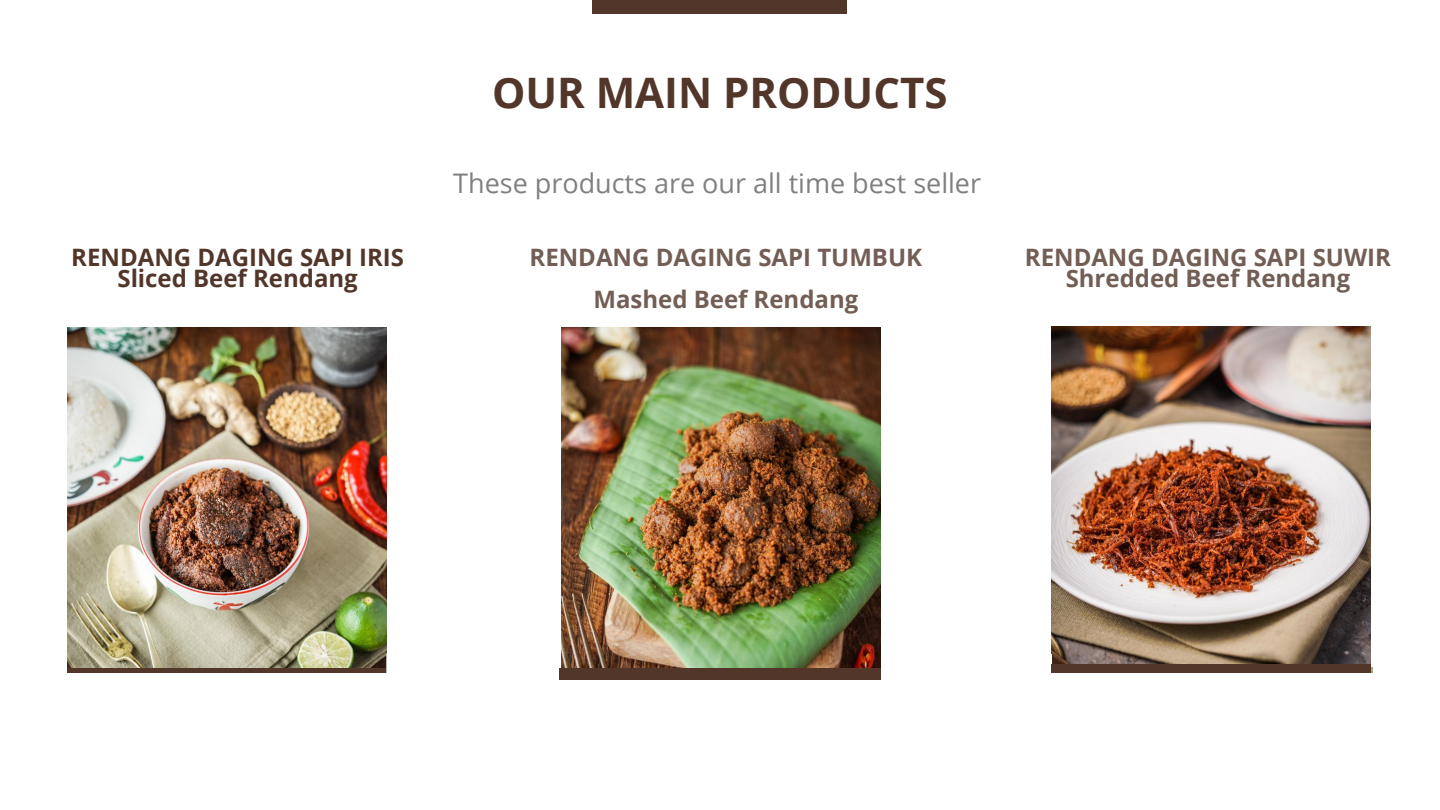
<style>
.page{position:relative;width:1440px;height:810px;background:#fff}
.page>*{position:absolute;margin:0;border:0;box-sizing:border-box;transform-origin:0 0}
.t1{font:700 42px "Open Sans";color:#52362a}
.t2{font:27px "Open Sans";color:#808080}
.t3{font:700 24px/21px "Open Sans";color:#725e55;text-align:center}
.t4{font:700 24px/21px "Open Sans";color:#52362a;text-align:center}
</style>
<div class="page">
<div style="left:68px;top:667px;width:319px;height:6px;background:#52362a"></div>
<div style="left:1053px;top:667px;width:319px;height:6px;background:#aca883"></div>
<div style="left:593px;top:0;width:254px;height:14px;background:#52362a"></div>
<img style="left:68px;top:327px;width:319px;height:340px">
<img style="left:1051px;top:327px;width:320px;height:337px">
<svg style="left:386px;top:654px;width:666px;height:19px"></svg>
<div style="left:559px;top:668px;width:322px;height:11px;background:#52362a"></div>
<img style="left:561px;top:327px;width:320px;height:340px">
<div style="left:1051px;top:664px;width:320px;height:9px;background:#52362a"></div>
<h1 class="t1" style="left:492px;top:63px;width:457px">OUR MAIN PRODUCTS</h1>
<p class="t2" style="left:453px;top:164px;width:529px">These products are our all time best seller</p>
<p class="t4" style="left:71px;top:247px;width:334px">RENDANG DAGING SAPI IRIS<br>Sliced Beef Rendang</p>
<p class="t3" style="left:1025px;top:246px;width:368px">RENDANG DAGING SAPI SUWIR<br>Shredded Beef Rendang</p>
<p class="t3" style="left:530px;top:236px;width:394px;line-height:42px">RENDANG DAGING SAPI TUMBUK<br>Mashed Beef Rendang</p>
</div>
